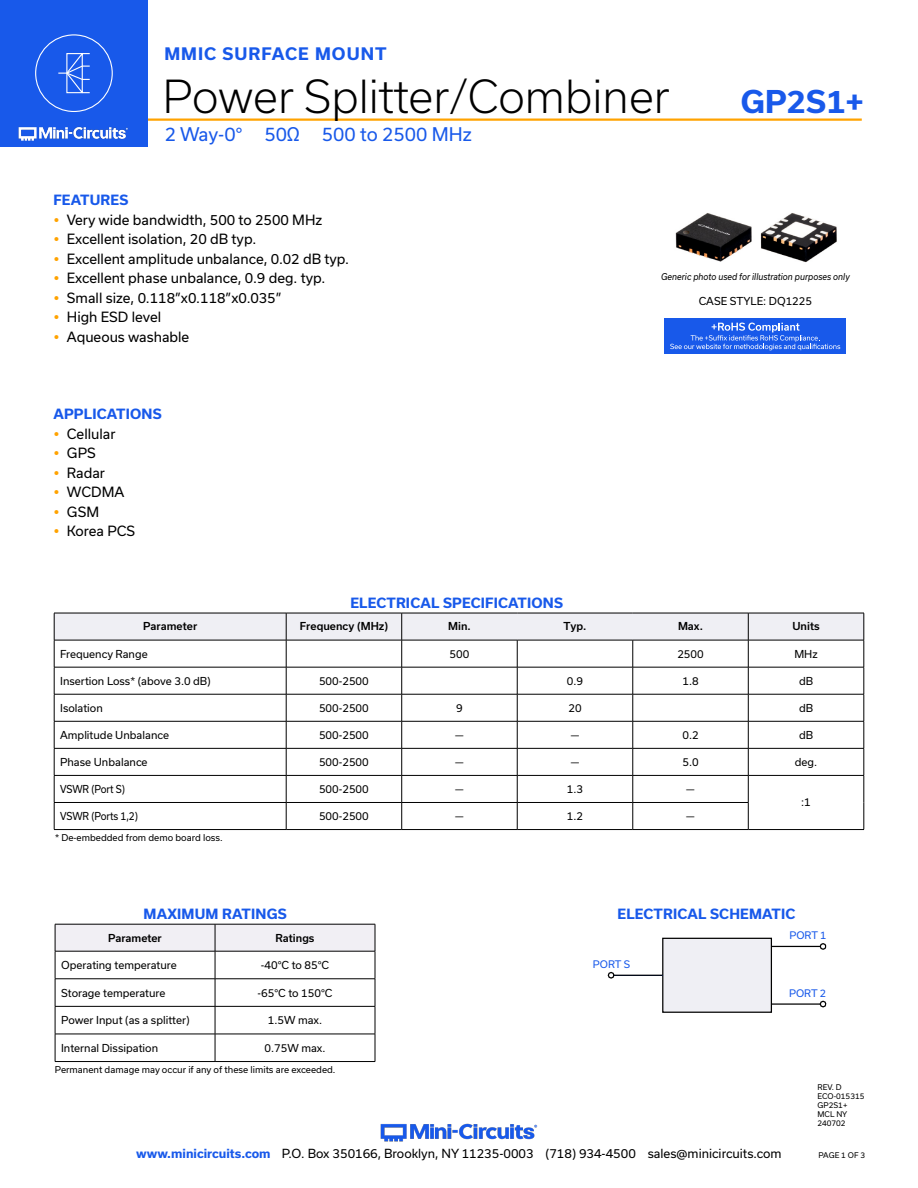
<style>
.page{position:relative;width:918px;height:1188px;background:#fff}
.page>*{position:absolute;margin:0;border:0;box-sizing:border-box;transform-origin:0 0}
.t1{font:300 43.5px "Usual";color:#000}
.t2{font:700 30px "Usual";color:#1859ea}
.t3{font:18px "Usual";color:#1859ea}
.t4{font:700 16.5px "Usual";letter-spacing:.065em;color:#1859ea}
.t5{font:13.5px "Usual";color:#000}
.Blue_Headers{font:700 13.5px "Usual";letter-spacing:.015em;color:#1859ea}
.t6{font:12px "Usual";color:#000}
.Table_Body_Center{font:10.5px "Usual";color:#000}
.Table_Body_Left_Justified{font:10.5px "Usual";color:#000}
.Table_Header_Center{font:500 10.5px "Usual";color:#000}
.Table_Body_Left_Justified-2{font:10.5px "Usual";color:#000;scale:.9 1}
.t7{font:10.05px "Usual";color:#1859ea}
.Notes{font:9px "Usual";color:#000}
.t8{font:italic 9px "Usual";color:#000;scale:.9 1}
.Revision{font:7.5px "Usual";color:#000}
.s1{font-weight:700;color:#1859ea}
</style>
<div class="page">
<hr style="left:129px;top:118px;width:733px;height:3px;background:#ffa300">
<img style="left:380px;top:1123px;width:158px;height:19px">
<div style="left:0;top:0;width:147px;height:147px;background:#1859ea"></div>
<img style="left:18px;top:126px;width:110px;height:15px">
<div style="left:35px;top:34px;width:78px;height:78px;border:1px solid #fff;border-radius:50%"></div>
<svg style="left:58px;top:53px;width:32px;height:41px"></svg>
<svg style="left:662px;top:937px;width:111px;height:76px"></svg>
<hr style="left:771px;top:946px;width:49px;height:1px;background:#000">
<svg style="left:819px;top:943px;width:8px;height:7px"></svg>
<hr style="left:614px;top:975px;width:49px;height:1px;background:#000">
<svg style="left:607px;top:971px;width:9px;height:8px"></svg>
<hr style="left:771px;top:1003px;width:49px;height:2px;background:#000">
<svg style="left:819px;top:1000px;width:8px;height:8px"></svg>
<div style="left:665px;top:318px;width:181px;height:35px;background:#1859ea"></div>
<svg style="left:670px;top:323px;width:170px;height:27px"></svg>
<svg style="left:55px;top:924px;width:321px;height:137px"></svg>
<hr style="left:55px;top:1061px;width:160px;height:1px;background:#000">
<hr style="left:215px;top:1061px;width:160px;height:1px;background:#000">
<hr style="left:748px;top:829px;width:116px;height:1px;background:#000">
<svg style="left:54px;top:613px;width:811px;height:216px"></svg>
<hr style="left:54px;top:829px;width:232px;height:1px;background:#000">
<hr style="left:286px;top:829px;width:116px;height:1px;background:#000">
<hr style="left:402px;top:829px;width:115px;height:1px;background:#000">
<hr style="left:517px;top:829px;width:116px;height:1px;background:#000">
<hr style="left:633px;top:829px;width:115px;height:1px;background:#000">
<img style="left:675px;top:213px;width:162px;height:50px">
<p class="t4" style="left:164px;top:45px;width:224px">MMIC SURFACE MOUNT</p>
<h1 class="t1" style="left:163px;top:71px;width:508px">Power Splitter/Combiner</h1>
<h3 class="t3" style="left:165px;top:124px;width:309px">2 Way-0° 50Ω 500 to 2500 MHz</h3>
<h2 class="t2" style="left:741px;top:84px;width:125px">GP2S1+</h2>
<p class="Blue_Headers" style="left:53px;top:193px;width:76px">FEATURES</p>
<p class="t5" style="left:67px;top:212px;width:257px">Very wide bandwidth, 500 to 2500 MHz</p>
<p class="t5" style="left:67px;top:232px;width:191px">Excellent isolation, 20 dB typ.</p>
<p class="t5" style="left:67px;top:251px;width:284px">Excellent amplitude unbalance, 0.02 dB typ.</p>
<p class="t5" style="left:67px;top:271px;width:260px">Excellent phase unbalance, 0.9 deg. typ.</p>
<p class="t5" style="left:67px;top:290px;width:216px">Small size, 0.118”x0.118”x0.035”</p>
<p class="t5" style="left:67px;top:310px;width:96px">High ESD level</p>
<p class="t5" style="left:67px;top:329px;width:124px">Aqueous washable</p>
<p class="Blue_Headers" style="left:53px;top:406px;width:110px">APPLICATIONS</p>
<p class="t5" style="left:67px;top:426px;width:50px">Cellular</p>
<p class="t5" style="left:67px;top:445px;width:30px">GPS</p>
<p class="t5" style="left:67px;top:465px;width:40px">Radar</p>
<p class="t5" style="left:67px;top:484px;width:59px">WCDMA</p>
<p class="t5" style="left:67px;top:504px;width:34px">GSM</p>
<p class="t5" style="left:67px;top:523px;width:70px">Korea PCS</p>
<p class="Blue_Headers" style="left:350px;top:595px;width:214px">ELECTRICAL SPECIFICATIONS</p>
<p class="t8" style="left:661px;top:272px;width:211px">Generic photo used for illustration purposes only</p>
<p class="Table_Body_Left_Justified" style="left:699px;top:295px;width:115px">CASE STYLE: DQ1225</p>
<p class="Table_Header_Center" style="left:143px;top:621px;width:56px">Parameter</p>
<p class="Table_Header_Center" style="left:300px;top:621px;width:90px">Frequency (MHz)</p>
<p class="Table_Header_Center" style="left:448px;top:621px;width:24px">Min.</p>
<p class="Table_Header_Center" style="left:563px;top:621px;width:25px">Typ.</p>
<p class="Table_Header_Center" style="left:678px;top:621px;width:26px">Max.</p>
<p class="Table_Header_Center" style="left:792px;top:621px;width:29px">Units</p>
<p class="Table_Body_Left_Justified" style="left:60px;top:648px;width:89px">Frequency Range</p>
<p class="Table_Body_Center" style="left:450px;top:648px;width:21px">500</p>
<p class="Table_Body_Center" style="left:677px;top:648px;width:28px">2500</p>
<p class="Table_Body_Center" style="left:794px;top:648px;width:25px">MHz</p>
<p class="Table_Body_Left_Justified" style="left:60px;top:675px;width:152px">Insertion Loss* (above 3.0 dB)</p>
<p class="Table_Body_Center" style="left:319px;top:675px;width:51px">500-2500</p>
<p class="Table_Body_Center" style="left:567px;top:675px;width:18px">0.9</p>
<p class="Table_Body_Center" style="left:682px;top:675px;width:18px">1.8</p>
<p class="Table_Body_Center" style="left:799px;top:675px;width:16px">dB</p>
<p class="Table_Body_Left_Justified" style="left:60px;top:702px;width:44px">Isolation</p>
<p class="Table_Body_Center" style="left:319px;top:702px;width:51px">500-2500</p>
<p class="Table_Body_Center" style="left:456px;top:702px;width:8px">9</p>
<p class="Table_Body_Center" style="left:568px;top:702px;width:15px">20</p>
<p class="Table_Body_Center" style="left:799px;top:702px;width:16px">dB</p>
<p class="Table_Body_Left_Justified" style="left:60px;top:729px;width:110px">Amplitude Unbalance</p>
<p class="Table_Body_Center" style="left:319px;top:729px;width:51px">500-2500</p>
<p class="Table_Body_Center" style="left:455px;top:729px;width:10px">—</p>
<p class="Table_Body_Center" style="left:571px;top:729px;width:10px">—</p>
<p class="Table_Body_Center" style="left:682px;top:729px;width:18px">0.2</p>
<p class="Table_Body_Center" style="left:799px;top:729px;width:16px">dB</p>
<p class="Table_Body_Left_Justified" style="left:60px;top:756px;width:89px">Phase Unbalance</p>
<p class="Table_Body_Center" style="left:319px;top:756px;width:51px">500-2500</p>
<p class="Table_Body_Center" style="left:455px;top:756px;width:10px">—</p>
<p class="Table_Body_Center" style="left:571px;top:756px;width:10px">—</p>
<p class="Table_Body_Center" style="left:682px;top:756px;width:18px">5.0</p>
<p class="Table_Body_Center" style="left:795px;top:756px;width:24px">deg.</p>
<p class="Table_Body_Left_Justified-2" style="left:60px;top:783px;width:73px">VSWR (Port S)</p>
<p class="Table_Body_Center" style="left:319px;top:783px;width:51px">500-2500</p>
<p class="Table_Body_Center" style="left:455px;top:783px;width:10px">—</p>
<p class="Table_Body_Center" style="left:567px;top:783px;width:18px">1.3</p>
<p class="Table_Body_Center" style="left:686px;top:783px;width:10px">—</p>
<p class="Table_Body_Center" style="left:801px;top:796px;width:11px">:1</p>
<p class="Table_Body_Left_Justified-2" style="left:60px;top:810px;width:88px">VSWR (Ports 1,2)</p>
<p class="Table_Body_Center" style="left:319px;top:810px;width:51px">500-2500</p>
<p class="Table_Body_Center" style="left:455px;top:810px;width:10px">—</p>
<p class="Table_Body_Center" style="left:567px;top:810px;width:18px">1.2</p>
<p class="Table_Body_Center" style="left:686px;top:810px;width:10px">—</p>
<p class="Notes" style="left:55px;top:832px;width:169px">* De-embedded from demo board loss.</p>
<p class="Blue_Headers" style="left:144px;top:906px;width:145px">MAXIMUM RATINGS</p>
<p class="Table_Header_Center" style="left:108px;top:932px;width:55px">Parameter</p>
<p class="Table_Header_Center" style="left:276px;top:932px;width:40px">Ratings</p>
<p class="Table_Body_Center" style="left:61px;top:959px;width:117px">Operating temperature</p>
<p class="Table_Body_Center" style="left:261px;top:959px;width:70px">-40°C to 85°C</p>
<p class="Table_Body_Center" style="left:61px;top:987px;width:106px">Storage temperature</p>
<p class="Table_Body_Center" style="left:258px;top:987px;width:76px">-65°C to 150°C</p>
<p class="Table_Body_Center" style="left:61px;top:1014px;width:130px">Power Input (as a splitter)</p>
<p class="Table_Body_Center" style="left:268px;top:1014px;width:56px">1.5W max.</p>
<p class="Table_Body_Center" style="left:61px;top:1042px;width:99px">Internal Dissipation</p>
<p class="Table_Body_Center" style="left:265px;top:1042px;width:62px">0.75W max.</p>
<p class="Notes" style="left:55px;top:1064px;width:282px">Permanent damage may occur if any of these limits are exceeded.</p>
<p class="Blue_Headers" style="left:618px;top:906px;width:179px">ELECTRICAL SCHEMATIC</p>
<p class="t7" style="left:593px;top:959px;width:39px">PORT S</p>
<p class="t7" style="left:789px;top:930px;width:38px">PORT 1</p>
<p class="t7" style="left:789px;top:987px;width:38px">PORT 2</p>
<p class="Revision" style="left:818px;top:1083px;width:26px">REV. D</p>
<p class="Revision" style="left:818px;top:1092px;width:48px">ECO-015315</p>
<p class="Revision" style="left:818px;top:1101px;width:31px">GP2S1+</p>
<p class="Revision" style="left:818px;top:1110px;width:31px">MCL NY</p>
<p class="Revision" style="left:818px;top:1119px;width:30px">240702</p>
<p class="t6" style="left:136px;top:1146px;width:647px"><span class="s1">www.minicircuits.com</span> P.O. Box 350166, Brooklyn, NY 11235-0003 (718) 934-4500 sales@minicircuits.com</p>
<p class="Revision" style="left:819px;top:1151px;width:48px">PAGE 1 OF 3</p>
</div>
